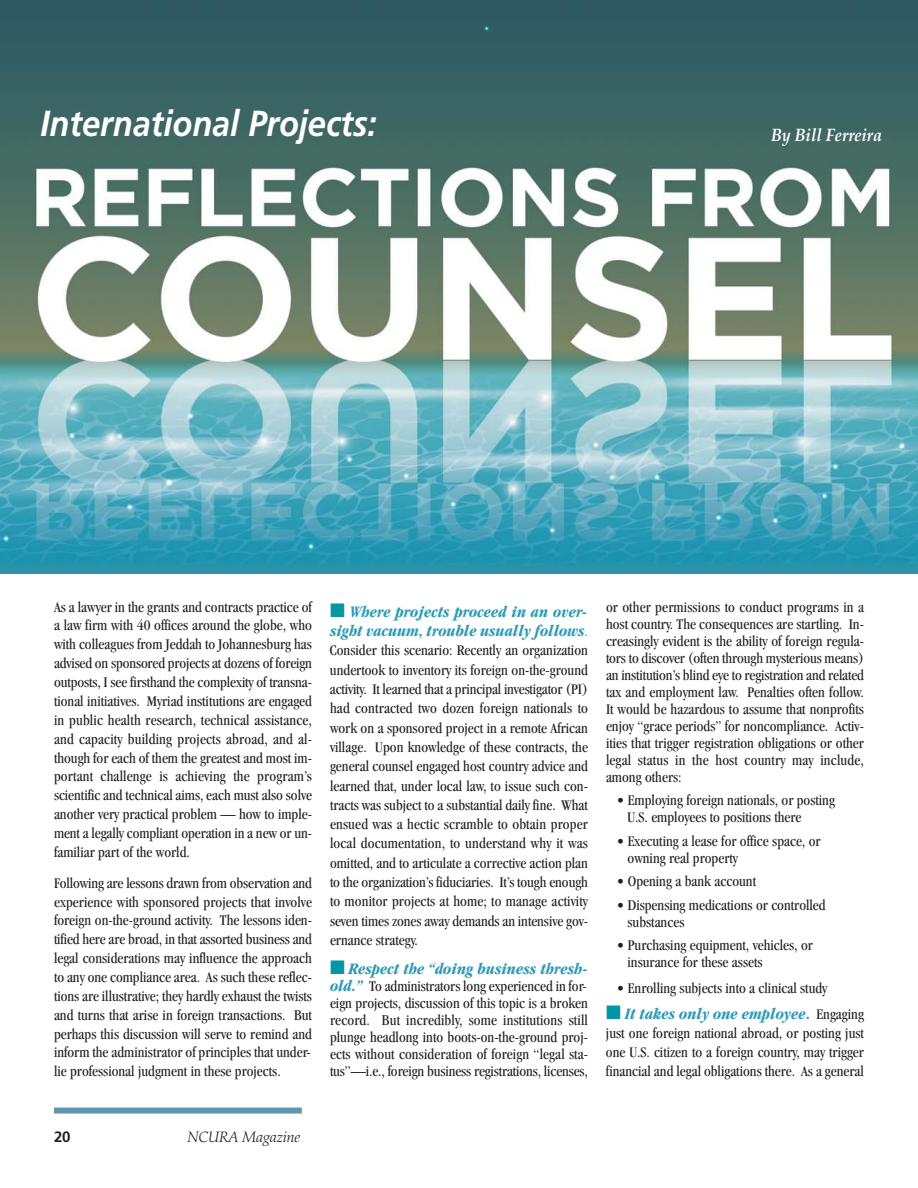
<style>
.page{position:relative;width:918px;height:1188px;background:#fff}
.page>*{position:absolute;margin:0;border:0;box-sizing:border-box;transform-origin:0 0}
.t1{font:italic 700 36.15px "Frutiger";color:#fff;scale:.9 1}
.t2{font:18px "Palatino Bold Italic Os F";color:#fff;scale:.9 1}
.t3{font:italic 700 condensed 16.5px/19.4px "Garamond";color:#2d9ab6}
.t4{font:condensed 15.3px/18.9px "Garamond";color:#231f20;text-align:justify}
.t5{font:italic 300 15px "Palatino";color:#231f20}
.t6{font:700 15px "Frutiger";color:#231f20}
.s1{color:#0097a4}
.s2{font-weight:400;font-style:normal;font-size:15.3px}
.s3{font-weight:700;font-style:italic;font-size:16.5px;color:#2d9ab6}
.s4{font-style:normal}
.s5{font-weight:400;font-style:normal;font-size:15.3px;color:#231f20}
</style>
<div class="page">
<div style="left:54px;top:1108px;width:248px;height:6px;background:#5d97ad"></div>
<img style="left:0;top:0;width:918px;height:574px">
<h1 class="t1" style="left:41px;top:109px;width:375px">International Projects:</h1>
<p class="t2" style="left:771px;top:128px;width:125px">By Bill Ferreira</p>
<p class="t4" style="left:54px;top:598px;width:260px">As a lawyer in the grants and contracts practice of a law firm with 40 offices around the globe, who with colleagues from Jeddah to Johannesburg has advised on sponsored projects at dozens of foreign outposts, I see firsthand the complexity of transna&shy;tional initiatives. Myriad institutions are engaged in public health research, technical assistance, and capacity building projects abroad, and al&shy;though for each of them the greatest and most im&shy;portant challenge is achieving the program’s scientific and technical aims, each must also solve another very practical problem — how to imple&shy;ment a legally compliant operation in a new or un&shy;familiar part of the world.</p>
<p class="t4" style="left:54px;top:875px;width:260px">Following are lessons drawn from observation and experience with sponsored projects that involve foreign on-the-ground activity. The lessons iden&shy;tified here are broad, in that assorted business and legal considerations may influence the approach to any one compliance area. As such these reflec&shy;tions are illustrative; they hardly exhaust the twists and turns that arise in foreign transactions. But perhaps this discussion will serve to remind and inform the administrator of principles that under&shy;lie professional judgment in these projects.</p>
<p class="t3" style="left:330px;top:603px;width:260px"><span class="s1">■</span> Where projects proceed in an over&shy;sight vacuum, trouble usually follows<span class="s2">.</span></p>
<p class="t4" style="left:330px;top:642px;width:260px;line-height:19.4px">Consider this scenario: Recently an organization undertook to inventory its foreign on-the-ground activity. It learned that a principal investigator (PI) had contracted two dozen foreign nationals to work on a sponsored project in a remote African village. Upon knowledge of these contracts, the general counsel engaged host country advice and learned that, under local law, to issue such con&shy;tracts was subject to a substantial daily fine. What ensued was a hectic scramble to obtain proper local documentation, to understand why it was omitted, and to articulate a corrective action plan to the organization’s fiduciaries. It’s tough enough to monitor projects at home; to manage activity seven times zones away demands an intensive gov&shy;ernance strategy.</p>
<p class="t3" style="left:330px;top:960px;width:260px"><span class="s1">■</span> Respect the “doing business thresh-</p>
<p class="t4" style="left:330px;top:979px;width:260px;line-height:17.1px"><span class="s3">old.”</span> To administrators long experienced in for&shy;eign projects, discussion of this topic is a broken record. But incredibly, some institutions still plunge headlong into boots-on-the-ground proj&shy;ects without consideration of foreign “legal sta&shy;tus”—i.e., foreign business registrations, licenses,</p>
<p class="t4" style="left:606px;top:599px;width:260px;line-height:17px">or other permissions to conduct programs in a host country. The consequences are startling. In&shy;creasingly evident is the ability of foreign regula&shy;tors to discover (often through mysterious means) an institution’s blind eye to registration and related tax and employment law. Penalties often follow.<br>It would be hazardous to assume that nonprofits enjoy “grace periods” for noncompliance. Activ&shy;ities that trigger registration obligations or other legal status in the host country may include, among others:</p>
<p class="t4" style="left:628px;top:793px;width:209px;line-height:17px;text-indent:-11px">• Employing foreign nationals, or posting<br>U.S. employees to positions there</p>
<p class="t4" style="left:628px;top:834px;width:195px;line-height:17px;text-indent:-11px">• Executing a lease for office space, or owning real property</p>
<p class="t4" style="left:617px;top:873px;width:141px">• Opening a bank account</p>
<p class="t4" style="left:628px;top:898px;width:200px;line-height:17px;text-indent:-11px">• Dispensing medications or controlled substances</p>
<p class="t4" style="left:628px;top:938px;width:187px;line-height:17px;text-indent:-11px">• Purchasing equipment, vehicles, or insurance for these assets</p>
<p class="t4" style="left:617px;top:980px;width:212px">• Enrolling subjects into a clinical study</p>
<p class="t3" style="left:606px;top:1005px;width:260px"><span class="s1">■</span> It takes only one employee<span class="s4">.</span> <span class="s5">Engaging</span></p>
<p class="t4" style="left:606px;top:1025px;width:260px">just one foreign national abroad, or posting just one U.S. citizen to a foreign country, may trigger financial and legal obligations there. As a general</p>
<p class="t6" style="left:54px;top:1131px;width:18px">20</p>
<p class="t5" style="left:187px;top:1131px;width:115px">NCURA Magazine</p>
</div>
